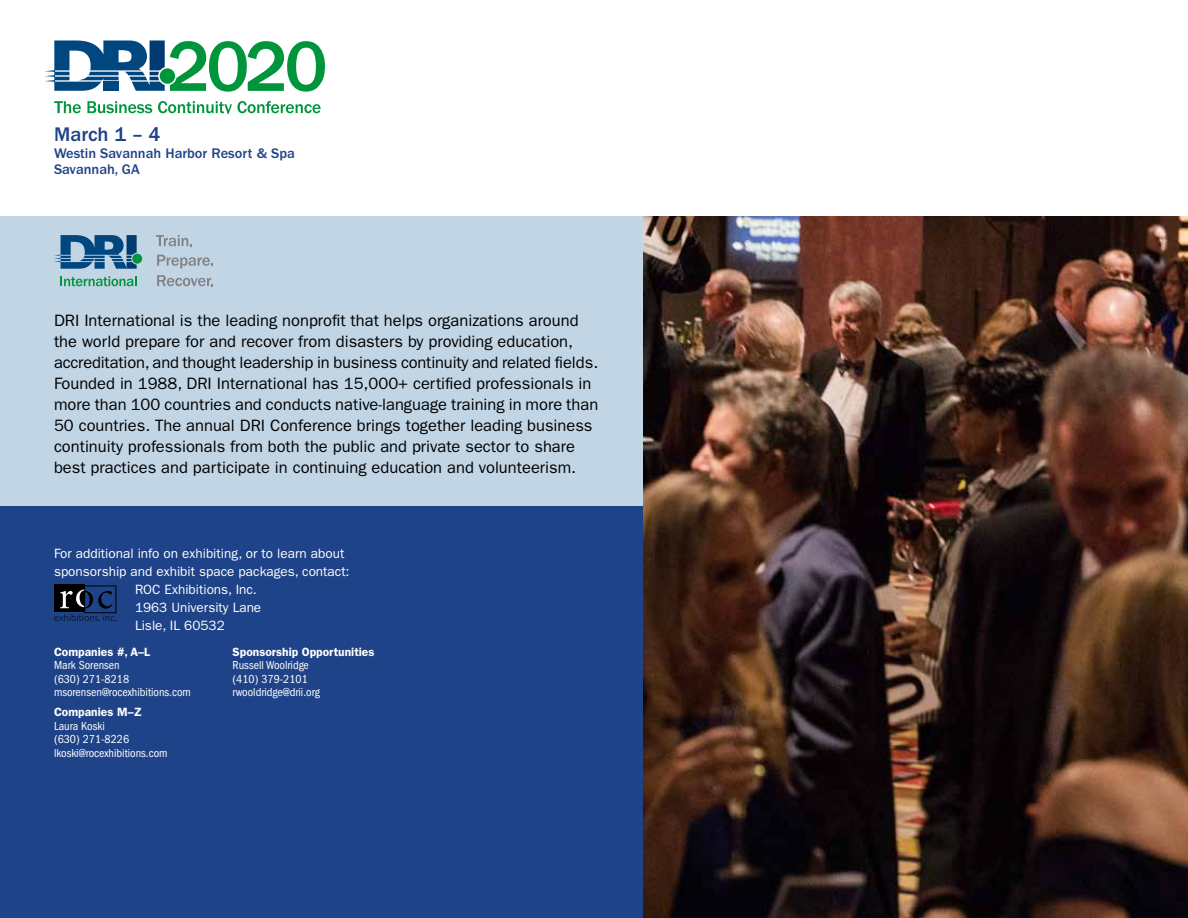
<style>
.page{position:relative;width:1188px;height:918px;background:#fff}
.page>*{position:absolute;margin:0;border:0;box-sizing:border-box;transform-origin:0 0}
.t1{font:500 20.4px "Franklin Gothic";color:#1f4388}
.t2{font:16.5px/21px "Franklin Gothic";color:#000}
.t3{font:500 14.4px/16.5px "Franklin Gothic";color:#1f4388}
.t4{font:13.5px "Franklin Gothic";color:#fff}
.t5{font:condensed 12px/13.5px "Franklin Gothic";color:#fff}
.t6{font:600 12px "Franklin Gothic";color:#fff}
</style>
<div class="page">
<div style="left:0;top:216px;width:1188px;height:424px;background:#c1d5e5"></div>
<div style="left:0;top:506px;width:1188px;height:412px;background:#1f4388"></div>
<div style="left:54px;top:584px;width:31px;height:28px;background:#000"></div>
<svg style="left:54px;top:589px;width:62px;height:33px"></svg>
<svg style="left:156px;top:235px;width:36px;height:11px"></svg>
<svg style="left:157px;top:255px;width:56px;height:13px"></svg>
<svg style="left:157px;top:275px;width:56px;height:11px"></svg>
<div style="left:132px;top:254px;width:10px;height:10px;background:#00953b;border-radius:50%"></div>
<svg style="left:54px;top:235px;width:83px;height:34px"></svg>
<svg style="left:61px;top:276px;width:76px;height:10px"></svg>
<img style="left:644px;top:216px;width:544px;height:702px">
<svg style="left:45px;top:40px;width:280px;height:52px"></svg>
<svg style="left:54px;top:101px;width:27px;height:12px"></svg>
<svg style="left:87px;top:101px;width:65px;height:12px"></svg>
<svg style="left:158px;top:101px;width:163px;height:13px"></svg>
<p class="t1" style="left:54px;top:123px;width:108px">March 1 – 4</p>
<p class="t3" style="left:54px;top:145px;width:242px">Westin Savannah Harbor Resort &amp; Spa<br>Savannah, GA</p>
<p class="t2" style="left:54px;top:310px;width:546px">DRI International is the leading nonprofit that helps organizations around the world prepare for and recover from disasters by providing education, accreditation, and thought leadership in business continuity and related fields.<br>Founded in 1988, DRI International has 15,000+ certified professionals in more than 100 countries and conducts native-language training in more than 50 countries. The annual DRI Conference brings together leading business continuity professionals from both the public and private sector to share best practices and participate in continuing education and volunteerism.</p>
<p class="t4" style="left:54px;top:545px;width:292px">For additional info on exhibiting, or to learn about</p>
<p class="t4" style="left:54px;top:563px;width:297px">sponsorship and exhibit space packages, contact:</p>
<p class="t4" style="left:135px;top:581px;width:124px">ROC Exhibitions, Inc.</p>
<p class="t4" style="left:135px;top:599px;width:128px">1963 University Lane</p>
<p class="t4" style="left:135px;top:617px;width:91px">Lisle, IL 60532</p>
<p class="t6" style="left:54px;top:644px;width:98px">Companies #, A–L</p>
<p class="t5" style="left:54px;top:658px;width:138px">Mark Sorensen<br>(630) 271-8218 msorensen@rocexhibitions.com</p>
<p class="t6" style="left:54px;top:705px;width:89px">Companies M–Z</p>
<p class="t5" style="left:54px;top:719px;width:115px">Laura Koski<br>(630) 271-8226 lkoski@rocexhibitions.com</p>
<p class="t6" style="left:233px;top:644px;width:143px">Sponsorship Opportunities</p>
<p class="t5" style="left:233px;top:658px;width:89px">Russell Woolridge (410) 379-2101 rwooldridge@drii.org</p>
</div>
